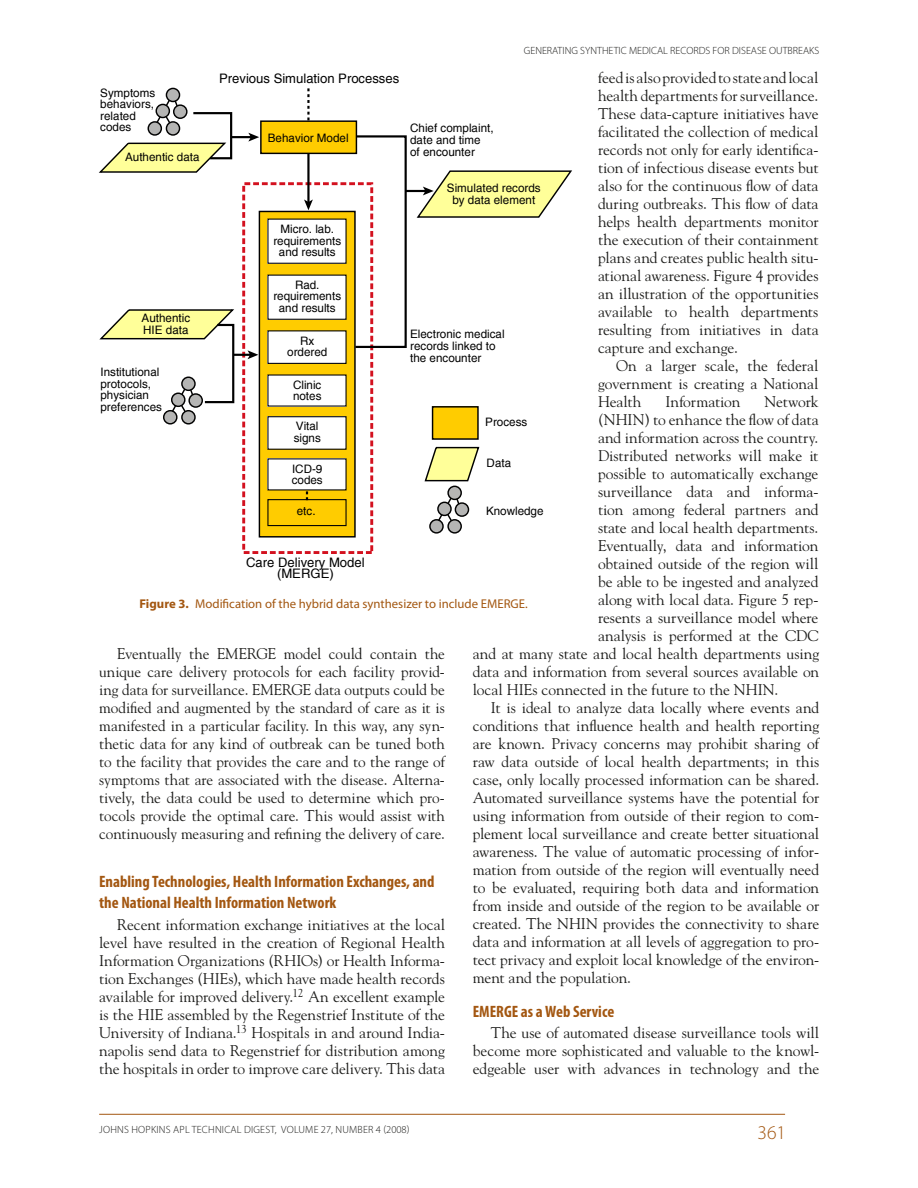
<style>
.page{position:relative;width:918px;height:1188px;background:#fff}
.page>*{position:absolute;margin:0;border:0;box-sizing:border-box;transform-origin:0 0}
.t1{font:300 19.5px "Myriad Pro";color:#a35711}
.t2{font:700 condensed 16.5px/21px "Myriad Pro";color:#a35711}
.t3{font:15.45px/18px "Hopkins Goudy";letter-spacing:-.005em;color:#1c1c1a;text-align:justify}
.t4{font:13.05px/11.7px "Helvetica";color:#000;text-align:center}
.t5{font:12.75px "Myriad Pro";color:#a35711}
.t6{font:11.7px/11.7px "Helvetica";color:#000}
.t7{font:300 10.5px "Myriad Pro";letter-spacing:.02em;color:#1c1c1a}
.t8{font:300 10.5px "Myriad Pro";color:#1c1c1a}
.s1{font-weight:700}
</style>
<div class="page">
<hr style="left:99px;top:1114px;width:686px;height:1px;background:#a35711">
<div style="left:242px;top:182px;width:131px;height:372px;border:3px dashed #d3111f"></div>
<div style="left:259px;top:211px;width:96px;height:326px;background:#fc0"></div>
<div style="left:259px;top:211px;width:97px;height:327px;border:1px solid #000"></div>
<div style="left:268px;top:219px;width:78px;height:44px;background:#fff"></div>
<div style="left:267px;top:219px;width:80px;height:45px;border:1px solid #020202"></div>
<div style="left:261px;top:121px;width:95px;height:32px;background:#fc0"></div>
<div style="left:260px;top:120px;width:97px;height:34px;border:1px solid #000"></div>
<svg style="left:424px;top:446px;width:56px;height:36px"></svg>
<div style="left:433px;top:407px;width:45px;height:32px;background:#fc0"></div>
<div style="left:432px;top:406px;width:47px;height:34px;border:1px solid #000"></div>
<div style="left:268px;top:275px;width:78px;height:44px;background:#fff"></div>
<div style="left:267px;top:275px;width:80px;height:45px;border:1px solid #020202"></div>
<div style="left:268px;top:331px;width:78px;height:32px;background:#fff"></div>
<div style="left:267px;top:330px;width:80px;height:34px;border:1px solid #020202"></div>
<div style="left:268px;top:375px;width:78px;height:31px;background:#fff"></div>
<div style="left:268px;top:417px;width:78px;height:32px;background:#fff"></div>
<div style="left:267px;top:416px;width:80px;height:34px;border:1px solid #020202"></div>
<div style="left:268px;top:459px;width:78px;height:31px;background:#fff"></div>
<div style="left:267px;top:499px;width:80px;height:27px;border:1px solid #020202"></div>
<svg style="left:182px;top:411px;width:13px;height:13px"></svg>
<div style="left:181px;top:410px;width:15px;height:15px;border:1px solid #020202;border-radius:50%"></div>
<svg style="left:164px;top:411px;width:13px;height:13px"></svg>
<div style="left:163px;top:410px;width:15px;height:15px;border:1px solid #020202;border-radius:50%"></div>
<hr style="left:307px;top:154px;width:3px;height:49px;background:#000">
<svg style="left:304px;top:199px;width:9px;height:11px"></svg>
<svg style="left:166px;top:88px;width:14px;height:14px"></svg>
<div style="left:166px;top:88px;width:14px;height:14px;border:1px solid #020202;border-radius:50%"></div>
<svg style="left:433px;top:497px;width:29px;height:27px"></svg>
<svg style="left:448px;top:486px;width:13px;height:13px"></svg>
<div style="left:447px;top:486px;width:15px;height:14px;border:1px solid #020202;border-radius:50%"></div>
<svg style="left:455px;top:503px;width:13px;height:13px"></svg>
<div style="left:455px;top:502px;width:14px;height:15px;border:1px solid #020202;border-radius:50%"></div>
<svg style="left:438px;top:502px;width:13px;height:13px"></svg>
<div style="left:437px;top:502px;width:15px;height:14px;border:1px solid #020202;border-radius:50%"></div>
<svg style="left:448px;top:520px;width:13px;height:13px"></svg>
<div style="left:447px;top:519px;width:15px;height:15px;border:1px solid #020202;border-radius:50%"></div>
<svg style="left:430px;top:520px;width:13px;height:13px"></svg>
<div style="left:429px;top:519px;width:15px;height:15px;border:1px solid #020202;border-radius:50%"></div>
<svg style="left:99px;top:93px;width:134px;height:80px"></svg>
<hr style="left:231px;top:136px;width:20px;height:2px;background:#000">
<svg style="left:248px;top:133px;width:11px;height:9px"></svg>
<svg style="left:353px;top:134px;width:55px;height:215px"></svg>
<hr style="left:406px;top:190px;width:20px;height:2px;background:#000">
<svg style="left:415px;top:170px;width:157px;height:48px"></svg>
<svg style="left:306px;top:489px;width:2px;height:11px"></svg>
<svg style="left:99px;top:308px;width:159px;height:112px"></svg>
<svg style="left:307px;top:88px;width:3px;height:32px"></svg>
<p class="t8" style="left:524px;top:45px;width:297px">GENERATING SYNTHETIC MEDICAL RECORDS FOR DISEASE OUTBREAKS</p>
<p class="t3" style="left:598px;top:68px;width:222px">feed is also provided to state and local health departments for surveillance.<br>These data-capture initiatives have facilitated the collection of medical records not only for early identifica&shy;tion of infectious disease events but also for the continuous flow of data during outbreaks. This flow of data helps health departments monitor the execution of their containment plans and creates public health situ&shy;ational awareness. Figure 4 provides an illustration of the opportunities available to health departments resulting from initiatives in data capture and exchange.</p>
<p class="t3" style="left:598px;top:356px;width:222px;text-indent:18px">On a larger scale, the federal government is creating a National Health</p>
<p class="t4" style="left:219px;top:72px;width:182px">Previous Simulation Processes</p>
<p class="t6" style="left:100px;top:87px;width:57px">Symptoms behaviors, related codes</p>
<p class="t6" style="left:410px;top:123px;width:85px">Chief complaint, date and time<br>of encounter</p>
<p class="t6" style="left:268px;top:132px;width:82px">Behavior Model</p>
<p class="t6" style="left:125px;top:152px;width:76px">Authentic data</p>
<p class="t6" style="left:447px;top:182px;width:95px;text-align:center">Simulated records by data element</p>
<p class="t6" style="left:273px;top:223px;width:69px;text-align:center">Micro. lab. requirements and results</p>
<p class="t6" style="left:273px;top:279px;width:69px;text-align:center">Rad. requirements and results</p>
<p class="t6" style="left:287px;top:335px;width:42px;text-align:center">Rx ordered</p>
<p class="t6" style="left:293px;top:379px;width:30px">Clinic notes</p>
<p class="t6" style="left:294px;top:421px;width:29px">Vital signs</p>
<p class="t6" style="left:292px;top:463px;width:33px">ICD-9 codes</p>
<p class="t6" style="left:297px;top:506px;width:20px">etc.</p>
<p class="t6" style="left:142px;top:312px;width:50px">Authentic<br>HIE data</p>
<p class="t6" style="left:410px;top:328px;width:96px">Electronic medical records linked to the encounter</p>
<p class="t6" style="left:100px;top:366px;width:63px">Institutional protocols, physician preferences</p>
<p class="t3" style="left:598px;top:392px;width:222px;text-indent:166px">Network (NHIN) to enhance the flow of data and information across the country.<br>Distributed networks will make it possible to automatically exchange surveillance data and informa&shy;tion among federal partners and state and local health departments.<br>Eventually, data and information obtained outside of the region will be able to be ingested and analyzed along with local data. Figure 5 rep&shy;resents a surveillance model where analysis is performed at the CDC</p>
<p class="t3" style="left:665px;top:392px;width:77px">Information</p>
<p class="t6" style="left:485px;top:416px;width:44px">Process</p>
<p class="t6" style="left:487px;top:457px;width:26px">Data</p>
<p class="t6" style="left:486px;top:505px;width:59px">Knowledge</p>
<p class="t4" style="left:246px;top:556px;width:120px">Care Delivery Model (MERGE)</p>
<p class="t5" style="left:139px;top:596px;width:390px"><span class="s1">Figure 3.</span> Modification of the hybrid data synthesizer to include EMERGE.</p>
<p class="t3" style="left:473px;top:644px;width:348px">and at many state and local health departments using data and information from several sources available on local HIEs connected in the future to the NHIN.</p>
<p class="t3" style="left:473px;top:698px;width:348px;text-indent:18px">It is ideal to analyze data locally where events and conditions that influence health and health reporting are known. Privacy concerns may prohibit sharing of raw data outside of local health departments; in this case, only locally processed information can be shared.<br>Automated surveillance systems have the potential for using information from outside of their region to com&shy;plement local surveillance and create better situational awareness. The value of automatic processing of infor&shy;mation from outside of the region will eventually need to be evaluated, requiring both data and information from inside and outside of the region to be available or created. The NHIN provides the connectivity to share data and information at all levels of aggregation to pro&shy;tect privacy and exploit local knowledge of the environ&shy;ment and the population.</p>
<p class="t2" style="left:473px;top:1001px;width:143px">EMERGE as a Web Service</p>
<p class="t3" style="left:473px;top:1024px;width:348px;text-indent:18px">The use of automated disease surveillance tools will become more sophisticated and valuable to the knowl&shy;edgeable user with advances in technology and the</p>
<p class="t3" style="left:99px;top:644px;width:347px;text-indent:18px">Eventually the EMERGE model could contain the unique care delivery protocols for each facility provid&shy;ing data for surveillance. EMERGE data outputs could be modified and augmented by the standard of care as it is manifested in a particular facility. In this way, any syn&shy;thetic data for any kind of outbreak can be tuned both to the facility that provides the care and to the range of symptoms that are associated with the disease. Alterna&shy;tively, the data could be used to determine which pro&shy;tocols provide the optimal care. This would assist with continuously measuring and refining the delivery of care.</p>
<p class="t2" style="left:99px;top:871px;width:337px">Enabling Technologies, Health Information Exchanges, and the National Health Information Network</p>
<p class="t3" style="left:99px;top:916px;width:347px;text-indent:18px">Recent information exchange initiatives at the local level have resulted in the creation of Regional Health Information Organizations (RHIOs) or Health Informa&shy;tion Exchanges (HIEs), which have made health records available for improved delivery.<sup>12</sup> An excellent example is the HIE assembled by the Regenstrief Institute of the University of Indiana.<sup>13</sup> Hospitals in and around India&shy;napolis send data to Regenstrief for distribution among the hospitals in order to improve care delivery. This data</p>
<p class="t7" style="left:99px;top:1123px;width:312px">JOHNS HOPKINS APL TECHNICAL DIGEST, VOLUME 27, NUMBER 4 (2008)</p>
<p class="t1" style="left:758px;top:1121px;width:30px">361</p>
</div>
